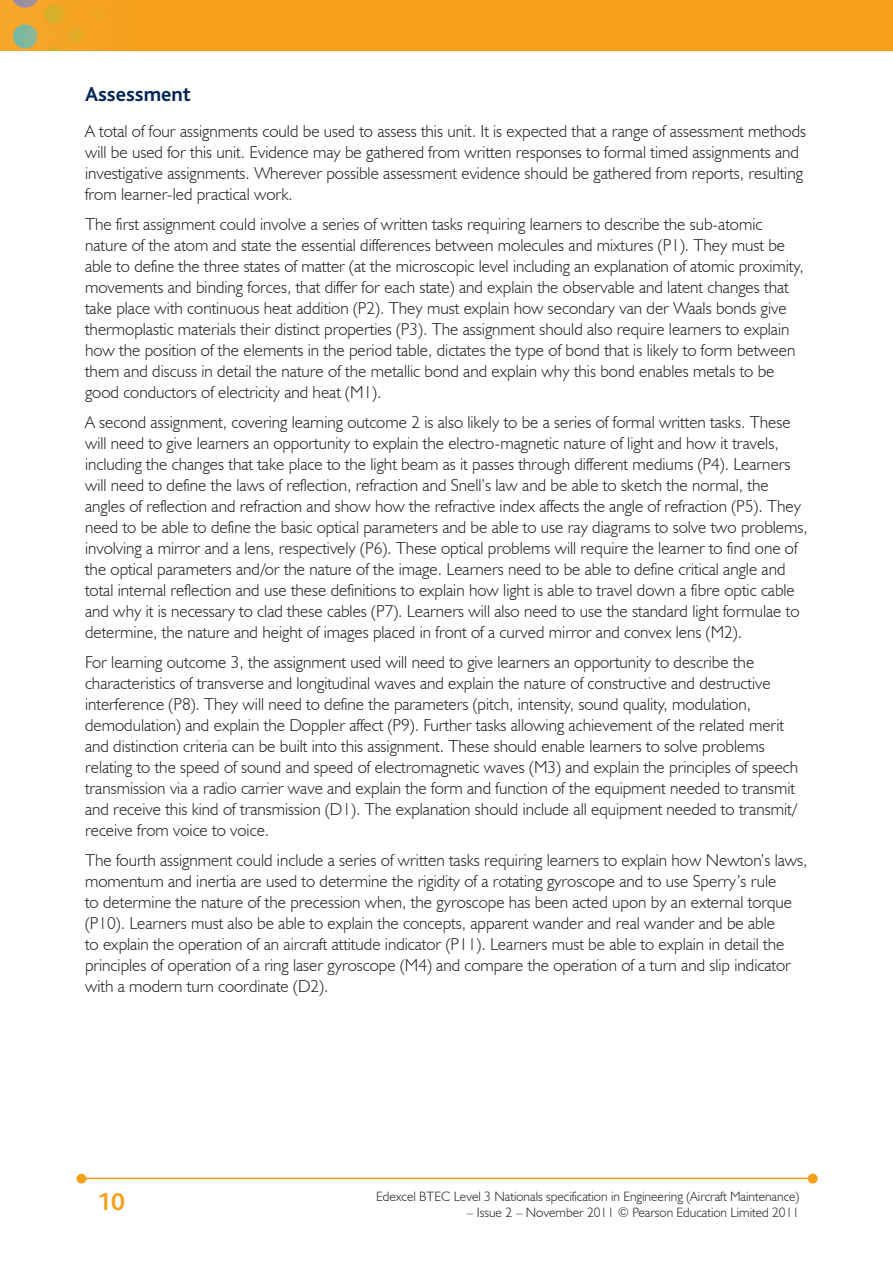
<style>
.page{position:relative;width:893px;height:1263px;background:#fff}
.page>*{position:absolute;margin:0;border:0;box-sizing:border-box;transform-origin:0 0}
.t1{font:700 25.5px "Bliss";color:#f6a01b}
.hb2{font:700 21px "Bliss";color:#002556}
.text{font:300 17.25px/21px "Humanist 521 BT";color:#231f20}
.t2{font:300 13.5px "Humanist 521 BT";color:#231f20}
</style>
<div class="page">
<img style="left:0;top:0;width:893px;height:51px">
<hr style="left:82px;top:1178px;width:728px;height:1px;background:#f6a01b">
<div style="left:809px;top:1174px;width:8px;height:9px;background:#f6a01b;border-radius:50%"></div>
<div style="left:808px;top:1174px;width:10px;height:9px;border:2px solid #f6a01b;border-radius:50%"></div>
<div style="left:77px;top:1174px;width:9px;height:9px;background:#f6a01b;border-radius:50%"></div>
<div style="left:77px;top:1174px;width:9px;height:9px;border:2px solid #f6a01b;border-radius:50%"></div>
<p class="hb2" style="left:85px;top:83px;width:107px">Assessment</p>
<p class="text" style="left:85px;top:120px;width:723px">A total of four assignments could be used to assess this unit. It is expected that a range of assessment methods will be used for this unit. Evidence may be gathered from written responses to formal timed assignments and investigative assignments. Wherever possible assessment evidence should be gathered from reports, resulting from learner-led practical work.</p>
<p class="text" style="left:85px;top:213px;width:720px">The first assignment could involve a series of written tasks requiring learners to describe the sub-atomic nature of the atom and state the essential differences between molecules and mixtures (P1). They must be able to define the three states of matter (at the microscopic level including an explanation of atomic proximity, movements and binding forces, that differ for each state) and explain the observable and latent changes that take place with continuous heat addition (P2). They must explain how secondary van der Waals bonds give thermoplastic materials their distinct properties (P3). The assignment should also require learners to explain how the position of the elements in the period table, dictates the type of bond that is likely to form between them and discuss in detail the nature of the metallic bond and explain why this bond enables metals to be good conductors of electricity and heat (M1).</p>
<p class="text" style="left:85px;top:411px;width:724px">A second assignment, covering learning outcome 2 is also likely to be a series of formal written tasks. These will need to give learners an opportunity to explain the electro-magnetic nature of light and how it travels, including the changes that take place to the light beam as it passes through different mediums (P4). Learners will need to define the laws of reflection, refraction and Snell’s law and be able to sketch the normal, the angles of reflection and refraction and show how the refractive index affects the angle of refraction (P5). They need to be able to define the basic optical parameters and be able to use ray diagrams to solve two problems, involving a mirror and a lens, respectively (P6). These optical problems will require the learner to find one of the optical parameters and/or the nature of the image. Learners need to be able to define critical angle and total internal reflection and use these definitions to explain how light is able to travel down a fibre optic cable and why it is necessary to clad these cables (P7). Learners will also need to use the standard light formulae to determine, the nature and height of images placed in front of a curved mirror and convex lens (M2).</p>
<p class="text" style="left:85px;top:651px;width:715px">For learning outcome 3, the assignment used will need to give learners an opportunity to describe the characteristics of transverse and longitudinal waves and explain the nature of constructive and destructive interference (P8). They will need to define the parameters (pitch, intensity, sound quality, modulation, demodulation) and explain the Doppler affect (P9). Further tasks allowing achievement of the related merit and distinction criteria can be built into this assignment. These should enable learners to solve problems relating to the speed of sound and speed of electromagnetic waves (M3) and explain the principles of speech transmission via a radio carrier wave and explain the form and function of the equipment needed to transmit and receive this kind of transmission (D1). The explanation should include all equipment needed to transmit/ receive from voice to voice.</p>
<p class="text" style="left:85px;top:849px;width:724px">The fourth assignment could include a series of written tasks requiring learners to explain how Newton’s laws, momentum and inertia are used to determine the rigidity of a rotating gyroscope and to use Sperry’s rule<br>to determine the nature of the precession when, the gyroscope has been acted upon by an external torque (P10). Learners must also be able to explain the concepts, apparent wander and real wander and be able<br>to explain the operation of an aircraft attitude indicator (P11). Learners must be able to explain in detail the principles of operation of a ring laser gyroscope (M4) and compare the operation of a turn and slip indicator with a modern turn coordinate (D2).</p>
<h1 class="t1" style="left:97px;top:1188px;width:29px">10</h1>
<p class="t2" style="left:376px;top:1188px;width:425px">Edexcel BTEC Level 3 Nationals specification in Engineering (Aircraft Maintenance)</p>
<p class="t2" style="left:466px;top:1204px;width:334px">– Issue 2 – November 2011 © Pearson Education Limited 2011</p>
</div>
